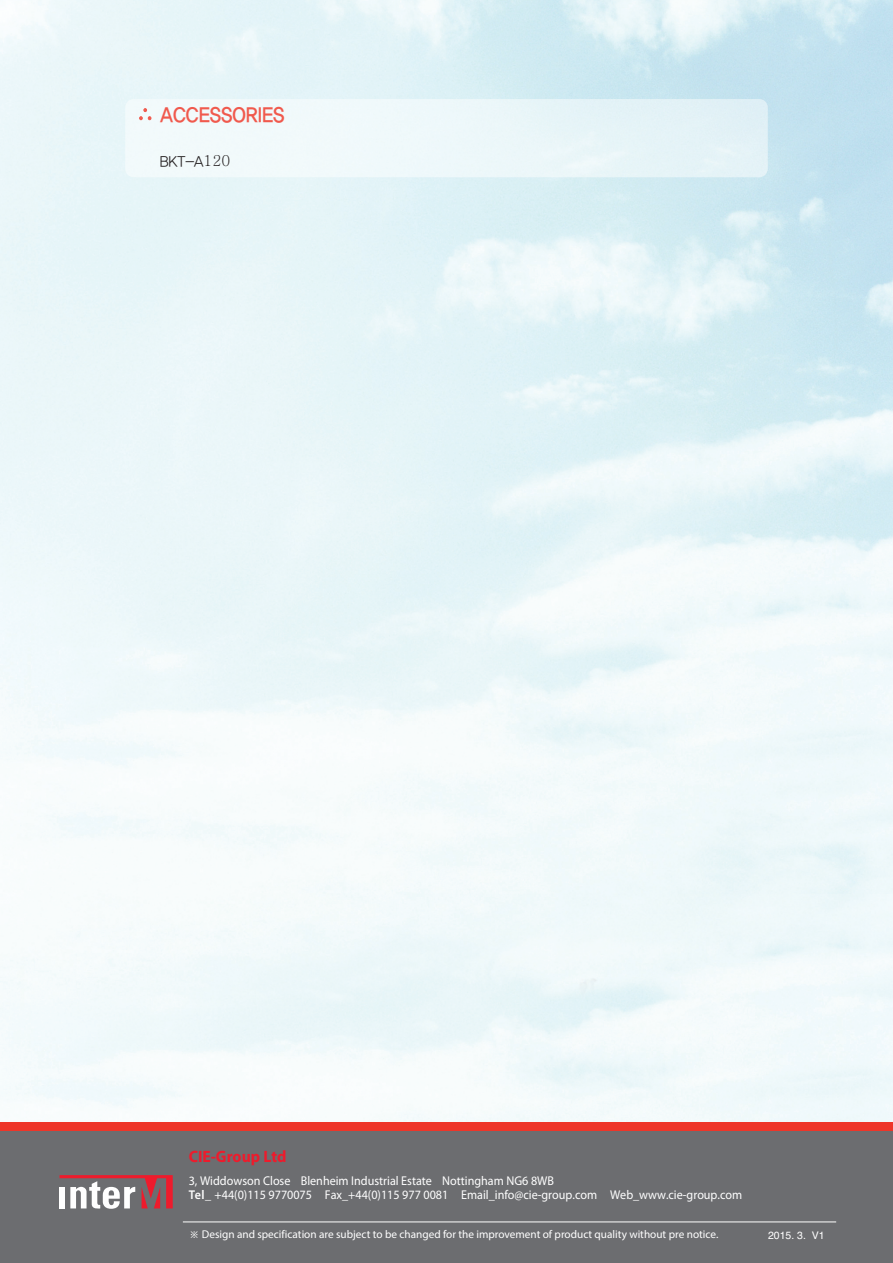
<style>
.page{position:relative;width:893px;height:1263px;background:#fff}
.page>*{position:absolute;margin:0;border:0;box-sizing:border-box;transform-origin:0 0}
.t1{font:21px "YDVYGO Std 14";color:#f0594d;scale:.9 1}
.t2{font:700 16.5px "Myriad Pro";color:#ee1b2c;scale:.95 1}
.t3{font:15px "YDVYGO Std 12";color:#231f20;scale:.95 1}
.t4{font:12.75px/14.4px "Myriad Pro";color:#fff;scale:.95 1}
.t5{font:11.25px "Myriad Pro";color:#fff}
.t6{font:10.5px "Helvetica";color:#fff}
.s1{font-family:"YDVYGO Std 25"}
.s2{font-family:"Adobe Myungjo Std";font-weight:500}
.s3{font-weight:600}
.s4{font-family:"YDVYGO Std 12"}
</style>
<div class="page">
<div style="left:0;top:1122px;width:893px;height:10px;background:#ee3529"></div>
<div style="left:0;top:1131px;width:893px;height:132px;background:#6c6d70"></div>
<hr style="left:183px;top:1222px;width:653px;height:1px;background:#fff">
<svg style="left:60px;top:1175px;width:113px;height:34px"></svg>
<div style="left:60px;top:1187px;width:5px;height:21px;background:#fff"></div>
<h1 class="t1" style="left:137px;top:104px;width:166px"><span class="s1">∴</span> ACCESSORIES</h1>
<p class="t3" style="left:160px;top:154px;width:76px">BKT-A<span class="s2">120</span></p>
<p class="t2" style="left:189px;top:1146px;width:104px">CIE-Group Ltd</p>
<p class="t4" style="left:189px;top:1173px;width:584px">3, Widdowson Close Blenheim Industrial Estate Nottingham NG6 8WB<br><span class="s3">Tel_</span> +44(0)115 9770075 Fax_+44(0)115 977 0081 Email_info@cie-group.com Web_www.cie-group.com</p>
<p class="t5" style="left:189px;top:1230px;width:531px"><span class="s4">※</span> Design and specification are subject to be changed for the improvement of product quality without pre notice.</p>
<p class="t6" style="left:768px;top:1230px;width:58px">2015. 3. V1</p>
</div>
